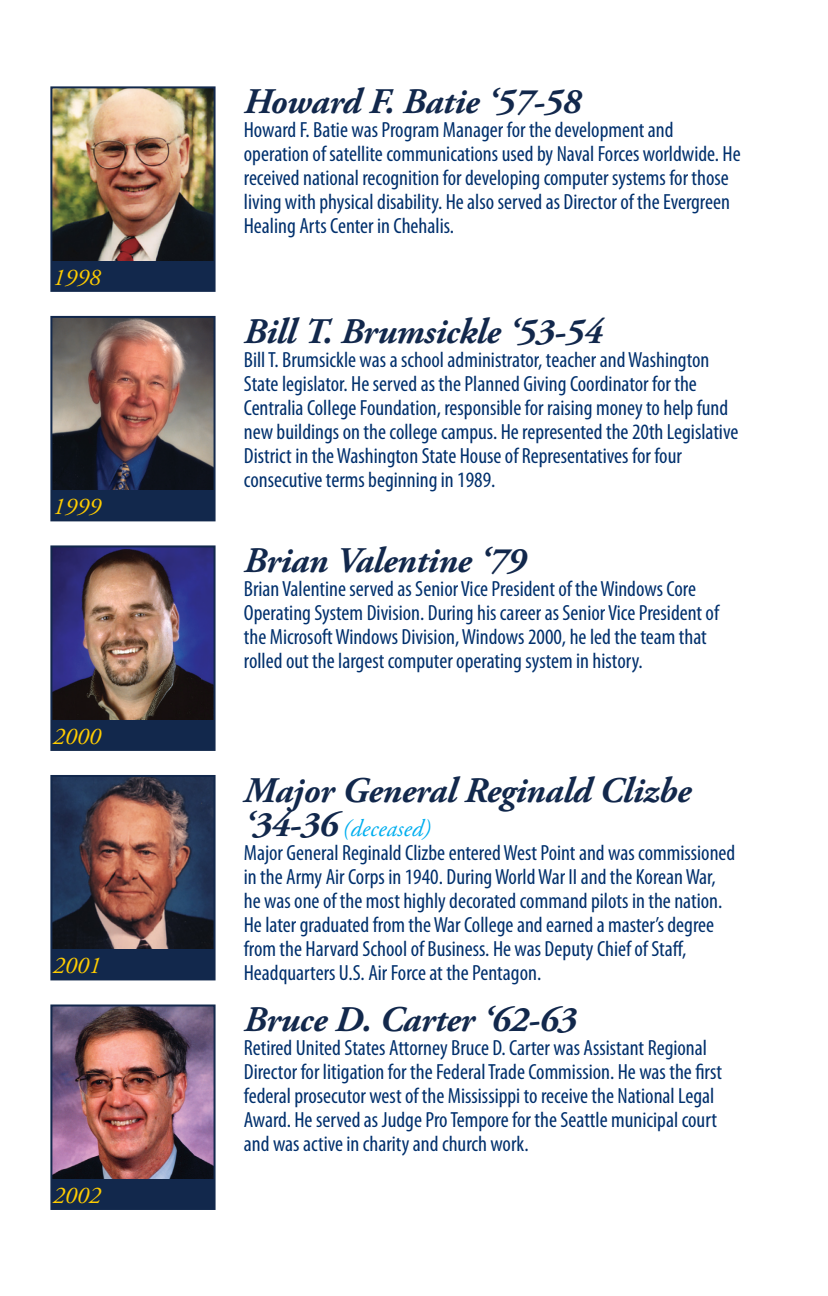
<style>
.page{position:relative;width:828px;height:1296px;background:#fff}
.page>*{position:absolute;margin:0;border:0;box-sizing:border-box;transform-origin:0 0}
.t1{font:italic 700 36px "Adobe Garamond Pro";letter-spacing:-.01em;color:#12284c}
.t2{font:italic 24px "Adobe Garamond Pro";color:#fc0}
.t3{font:italic 24px "Adobe Garamond Pro";color:#00aeef}
.dates{font:condensed 22px/24px "Myriad Pro";color:#00306d}
.s1{font-weight:700;font-size:36px;color:#12284c}
</style>
<div class="page">
<img style="left:53px;top:89px;width:160px;height:172px">
<div style="left:50px;top:86px;width:166px;height:206px;border:2px solid #12284c"></div>
<div style="left:52px;top:261px;width:162px;height:30px;background:#12284c"></div>
<img style="left:53px;top:548px;width:160px;height:172px">
<div style="left:50px;top:545px;width:166px;height:206px;border:2px solid #12284c"></div>
<div style="left:52px;top:720px;width:162px;height:30px;background:#12284c"></div>
<img style="left:53px;top:319px;width:160px;height:172px">
<div style="left:50px;top:316px;width:166px;height:205px;border:2px solid #12284c"></div>
<div style="left:52px;top:491px;width:162px;height:29px;background:#12284c"></div>
<img style="left:53px;top:778px;width:160px;height:172px">
<div style="left:50px;top:775px;width:166px;height:205px;border:2px solid #12284c"></div>
<div style="left:52px;top:950px;width:162px;height:29px;background:#12284c"></div>
<img style="left:53px;top:1007px;width:160px;height:172px">
<div style="left:50px;top:1004px;width:166px;height:206px;border:2px solid #12284c"></div>
<div style="left:52px;top:1179px;width:162px;height:30px;background:#12284c"></div>
<p class="t2" style="left:53px;top:263px;width:50px">1998</p>
<p class="t2" style="left:53px;top:492px;width:50px">1999</p>
<p class="t2" style="left:53px;top:722px;width:50px">2000</p>
<p class="t2" style="left:53px;top:951px;width:50px">2001</p>
<p class="t2" style="left:53px;top:1181px;width:50px">2002</p>
<p class="t1" style="left:244px;top:81px;width:339px">Howard F. Batie ‘57-58</p>
<p class="dates" style="left:244px;top:117px;width:498px">Howard F. Batie was Program Manager for the development and operation of satellite communications used by Naval Forces worldwide. He received national recognition for developing computer systems for those living with physical disability. He also served as Director of the Evergreen Healing Arts Center in Chehalis.</p>
<p class="t1" style="left:244px;top:310px;width:360px">Bill T. Brumsickle ‘53-54</p>
<p class="dates" style="left:244px;top:347px;width:496px">Bill T. Brumsickle was a school administrator, teacher and Washington State legislator. He served as the Planned Giving Coordinator for the Centralia College Foundation, responsible for raising money to help fund new buildings on the college campus. He represented the 20th Legislative District in the Washington State House of Representatives for four consecutive terms beginning in 1989.</p>
<p class="t1" style="left:244px;top:540px;width:283px">Brian Valentine ‘79</p>
<p class="dates" style="left:244px;top:577px;width:477px">Brian Valentine served as Senior Vice President of the Windows Core Operating System Division. During his career as Senior Vice President of the Microsoft Windows Division, Windows 2000, he led the team that rolled out the largest computer operating system in history.</p>
<p class="t1" style="left:244px;top:769px;width:449px">Major General Reginald Clizbe</p>
<p class="t3" style="left:244px;top:814px;width:189px"><span class="s1">‘34-36</span> (deceased)</p>
<p class="dates" style="left:244px;top:840px;width:493px">Major General Reginald Clizbe entered West Point and was commissioned in the Army Air Corps in 1940. During World War II and the Korean War, he was one of the most highly decorated command pilots in the nation.<br>He later graduated from the War College and earned a master’s degree from the Harvard School of Business. He was Deputy Chief of Staff, Headquarters U.S. Air Force at the Pentagon.</p>
<p class="t1" style="left:244px;top:999px;width:334px">Bruce D. Carter ‘62-63</p>
<p class="dates" style="left:244px;top:1036px;width:480px">Retired United States Attorney Bruce D. Carter was Assistant Regional Director for litigation for the Federal Trade Commission. He was the first federal prosecutor west of the Mississippi to receive the National Legal Award. He served as Judge Pro Tempore for the Seattle municipal court and was active in charity and church work.</p>
</div>
